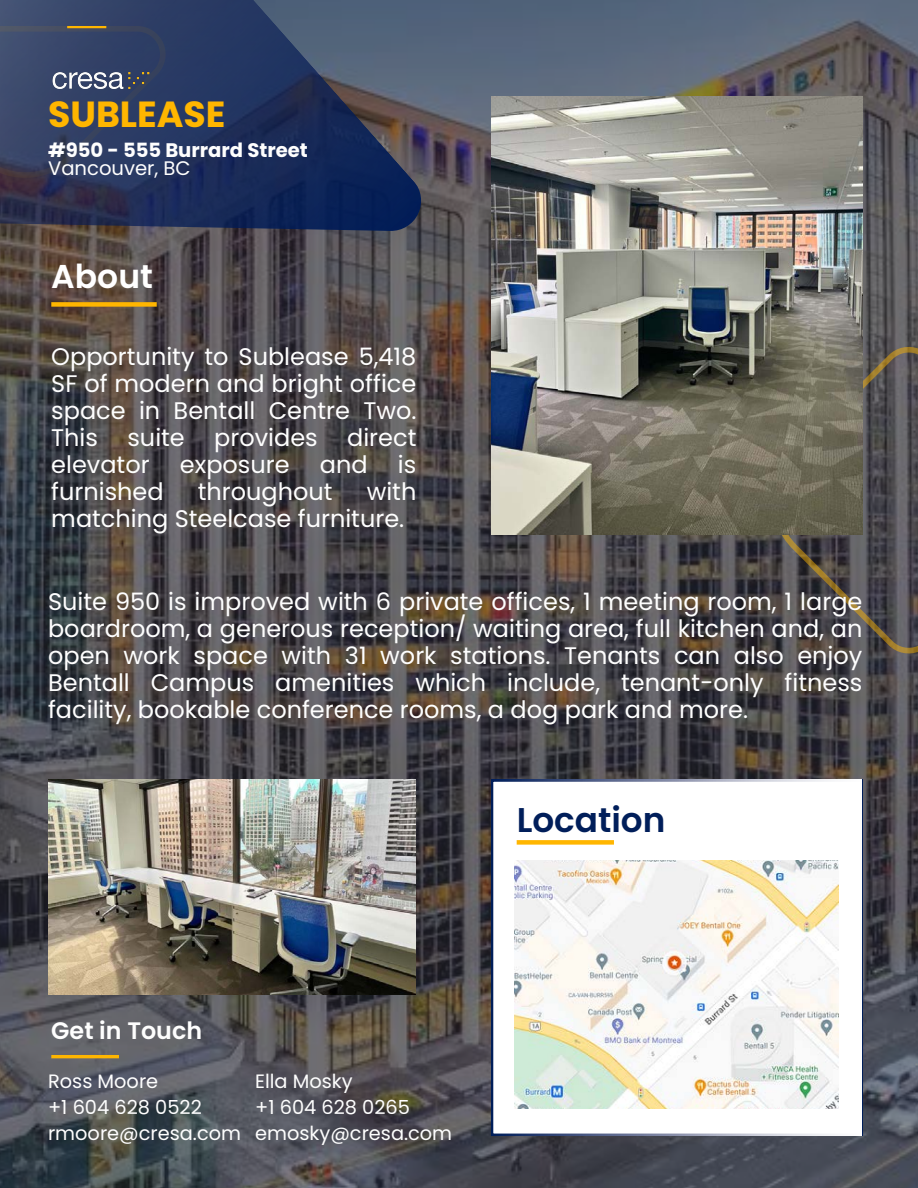
<style>
.page{position:relative;width:918px;height:1188px;background:#fff}
.page>*{position:absolute;margin:0;border:0;box-sizing:border-box;transform-origin:0 0}
.t1{font:700 36.3px "Poppins";color:#ffb600}
.t2{font:600 34.35px "Poppins";color:#001e5a}
.t3{font:600 33px "Poppins";color:#fff}
.t4{font:24px/27px "Poppins";color:#fefefe;text-align:justify}
.t5{font:600 23.85px "Poppins";color:#fefefe}
.t6{font:700 19.65px "Poppins";color:#fefefe}
.t7{font:19.65px "Poppins";color:#fefefe}
.t8{font:19.35px "Poppins";color:#fefefe}
</style>
<div class="page">
<img style="left:0;top:0;width:918px;height:1188px">
<svg style="left:772px;top:345px;width:146px;height:311px;background:#524e4d"></svg>
<svg style="left:491px;top:780px;width:371px;height:356px"></svg>
<div style="left:517px;top:840px;width:97px;height:5px;background:#ffb600"></div>
<svg style="left:0;top:0;width:423px;height:231px;background:#2e3c5f"></svg>
<hr style="left:67px;top:26px;width:39px;height:2px;background:#ffb600">
<hr style="left:51px;top:1055px;width:68px;height:3px;background:#ffb600">
<div style="left:51px;top:302px;width:106px;height:5px;background:#ffb600"></div>
<img style="left:48px;top:64px;width:106px;height:33px">
<img style="left:48px;top:780px;width:368px;height:214px">
<img style="left:515px;top:860px;width:324px;height:249px">
<img style="left:491px;top:97px;width:371px;height:437px">
<p class="t1" style="left:48px;top:89px;width:179px">SUBLEASE</p>
<h3 class="t6" style="left:48px;top:137px;width:261px">#950 - 555 Burrard Street</h3>
<p class="t7" style="left:48px;top:155px;width:144px">Vancouver, BC</p>
<p class="t3" style="left:51px;top:254px;width:103px">About</p>
<h1 class="t4" style="left:51px;top:343px;width:367px">Opportunity to Sublease 5,418<br>SF of modern and bright office space in Bentall Centre Two.<br>This suite provides direct elevator</h1>
<h1 class="t4" style="left:180px;top:451px;width:111px">exposure</h1>
<h1 class="t4" style="left:320px;top:451px;width:49px">and</h1>
<h1 class="t4" style="left:398px;top:451px;width:20px">is</h1>
<h1 class="t4" style="left:51px;top:478px;width:114px">furnished</h1>
<h1 class="t4" style="left:198px;top:478px;width:136px">throughout</h1>
<h1 class="t4" style="left:51px;top:478px;width:367px;text-indent:315px">with matching Steelcase furniture.</h1>
<p class="t4" style="left:48px;top:588px;width:816px">Suite 950 is improved with 6 private offices, 1 meeting room, 1 large boardroom, a generous reception/ waiting area, full kitchen and, an open work space with 31 work stations. Tenants can also enjoy Bentall Campus amenities which include, tenant-only fitness facility, bookable conference rooms, a dog park and more.</p>
<p class="t2" style="left:517px;top:796px;width:150px">Location</p>
<p class="t5" style="left:51px;top:1014px;width:152px">Get in Touch</p>
<p class="t8" style="left:48px;top:1068px;width:112px">Ross Moore</p>
<h2 class="t8" style="left:48px;top:1094px;width:155px">+1 604 628 0522</h2>
<p class="t8" style="left:48px;top:1120px;width:194px">rmoore@cresa.com</p>
<p class="t8" style="left:255px;top:1068px;width:99px">Ella Mosky</p>
<p class="t8" style="left:255px;top:1094px;width:156px">+1 604 628 0265</p>
<p class="t8" style="left:255px;top:1120px;width:199px">emosky@cresa.com</p>
</div>
